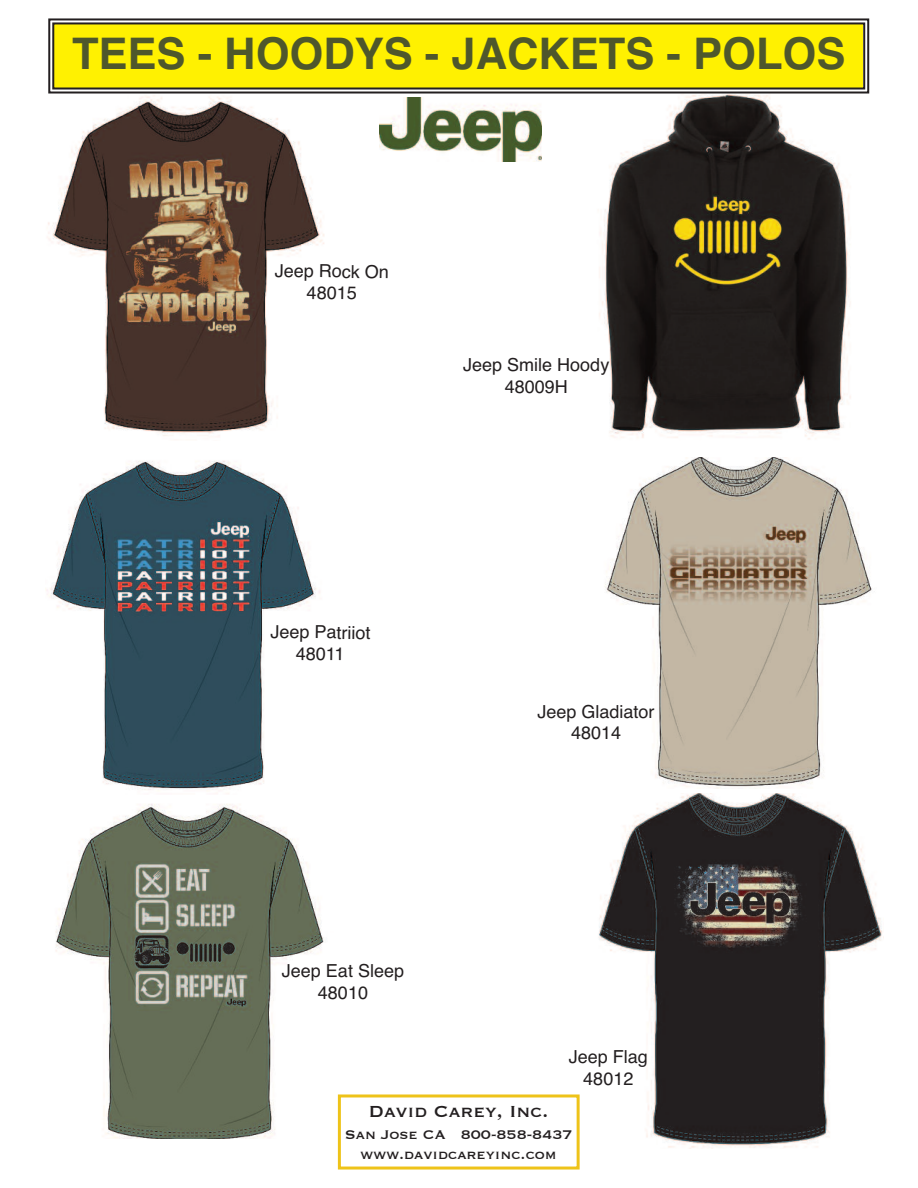
<style>
.page{position:relative;width:918px;height:1188px;background:#fff}
.page>*{position:absolute;margin:0;border:0;box-sizing:border-box;transform-origin:0 0}
.t1{font:700 43.5px "Helvetica";color:#4e572c}
.t2{font:21px "Copperplate";color:#231f20}
.t3{font:18px/21.6px "Helvetica";color:#231f20;text-align:center}
.t4{font:16.5px/20.1px "Copperplate";color:#231f20;text-align:center}
</style>
<div class="page">
<img style="left:599px;top:86px;width:267px;height:354px">
<img style="left:48px;top:95px;width:276px;height:341px">
<img style="left:379px;top:98px;width:162px;height:64px">
<img style="left:605px;top:457px;width:267px;height:332px">
<img style="left:45px;top:460px;width:275px;height:334px">
<div style="left:54px;top:24px;width:809px;height:64px;background:#fff101"></div>
<div style="left:48px;top:18px;width:821px;height:76px;border:2px solid #231f20"></div>
<div style="left:52px;top:22px;width:813px;height:68px;border:2px solid #231f20"></div>
<img style="left:598px;top:793px;width:286px;height:355px">
<img style="left:55px;top:804px;width:269px;height:335px">
<div style="left:338px;top:1094px;width:242px;height:76px;border:3px solid #eec319"></div>
<h1 class="t1" style="left:72px;top:28px;width:775px">TEES - HOODYS - JACKETS - POLOS</h1>
<p class="t3" style="left:275px;top:259px;width:116px;rotate:1deg">Jeep Rock On<br>48015</p>
<p class="t3" style="left:463px;top:354px;width:148px">Jeep Smile Hoody<br>48009H</p>
<p class="t3" style="left:271px;top:620px;width:102px;rotate:1deg">Jeep Patriiot<br>48011</p>
<p class="t3" style="left:282px;top:960px;width:124px">Jeep Eat Sleep<br>48010</p>
<p class="t3" style="left:538px;top:701px;width:119px">Jeep Gladiator<br>48014</p>
<p class="t3" style="left:569px;top:1046px;width:81px">Jeep Flag<br>48012</p>
<p class="t2" style="left:369px;top:1097px;width:181px">David Carey, Inc.</p>
<p class="t4" style="left:345px;top:1124px;width:229px">San Jose CA 800-858-8437 www.davidcareyinc.com</p>
</div>
